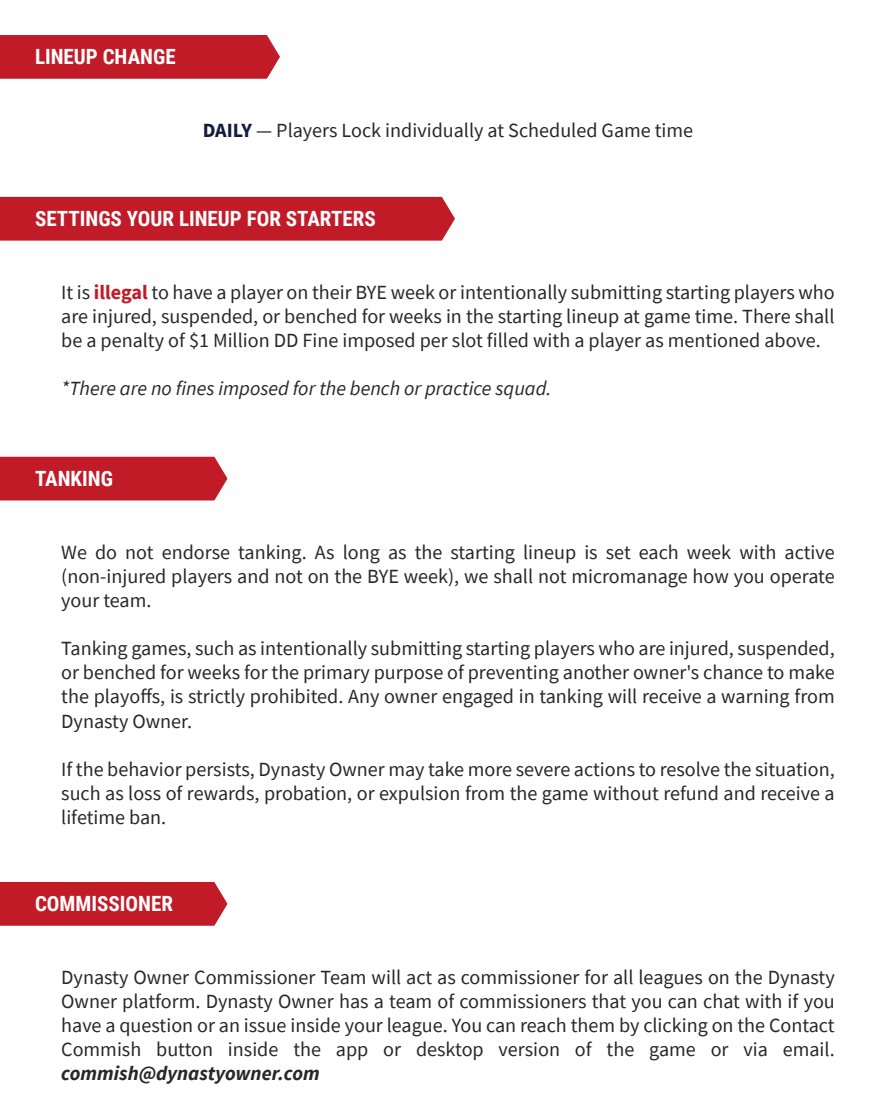
<style>
.page{position:relative;width:896px;height:1120px;background:#fff}
.page>*{position:absolute;margin:0;border:0;box-sizing:border-box;transform-origin:0 0}
.t1{font:700 21px "Roboto Condensed";color:#fff}
.t2{font:20.12px/24.2px "Source Sans Pro";color:#282828;text-align:justify}
.t3{font:italic 20.12px "Source Sans Pro";color:#282828}
.t4{font:italic 700 20.12px "Source Sans Pro";color:#282828}
.s1{font-weight:700;color:#111b40}
.s2{font-weight:700;color:#c21b28}
</style>
<div class="page">
<div style="left:0;top:882px;width:228px;height:44px;background:#c21b28"></div>
<div style="left:0;top:457px;width:228px;height:44px;background:#c21b28"></div>
<div style="left:0;top:197px;width:455px;height:44px;background:#c21b28"></div>
<div style="left:0;top:35px;width:280px;height:44px;background:#c21b28"></div>
<p class="t1" style="left:35px;top:42px;width:142px">LINEUP CHANGE</p>
<p class="t2" style="left:203px;top:118px;width:492px"><span class="s1">DAILY</span> — Players Lock individually at Scheduled Game time</p>
<p class="t1" style="left:35px;top:204px;width:342px">SETTINGS YOUR LINEUP FOR STARTERS</p>
<p class="t2" style="left:61px;top:280px;width:775px">It is <span class="s2">illegal</span> to have a player on their BYE week or intentionally submitting starting players who are injured, suspended, or benched for weeks in the starting lineup at game time. There shall be a penalty of $1 Million DD Fine imposed per slot filled with a player as mentioned above.</p>
<p class="t3" style="left:61px;top:376px;width:492px">*There are no fines imposed for the bench or practice squad.</p>
<p class="t1" style="left:35px;top:464px;width:80px">TANKING</p>
<p class="t2" style="left:61px;top:540px;width:775px">We do not endorse tanking. As long as the starting lineup is set each week with active (non-injured players and not on the BYE week), we shall not micromanage how you operate your team.</p>
<p class="t2" style="left:61px;top:636px;width:775px">Tanking games, such as intentionally submitting starting players who are injured, suspended, or benched for weeks for the primary purpose of preventing another owner's chance to make the playoffs, is strictly prohibited. Any owner engaged in tanking will receive a warning from Dynasty Owner.</p>
<p class="t2" style="left:61px;top:757px;width:775px">If the behavior persists, Dynasty Owner may take more severe actions to resolve the situation, such as loss of rewards, probation, or expulsion from the game without refund and receive a lifetime ban.</p>
<p class="t1" style="left:35px;top:889px;width:140px">COMMISSIONER</p>
<p class="t2" style="left:61px;top:965px;width:775px">Dynasty Owner Commissioner Team will act as commissioner for all leagues on the Dynasty Owner platform. Dynasty Owner has a team of commissioners that you can chat with if you have a question or an issue inside your league. You can reach them by clicking on the Contact Commish button inside the app or desktop version of the game or via email.</p>
<p class="t4" style="left:61px;top:1060px;width:260px">commish@dynastyowner.com</p>
</div>
